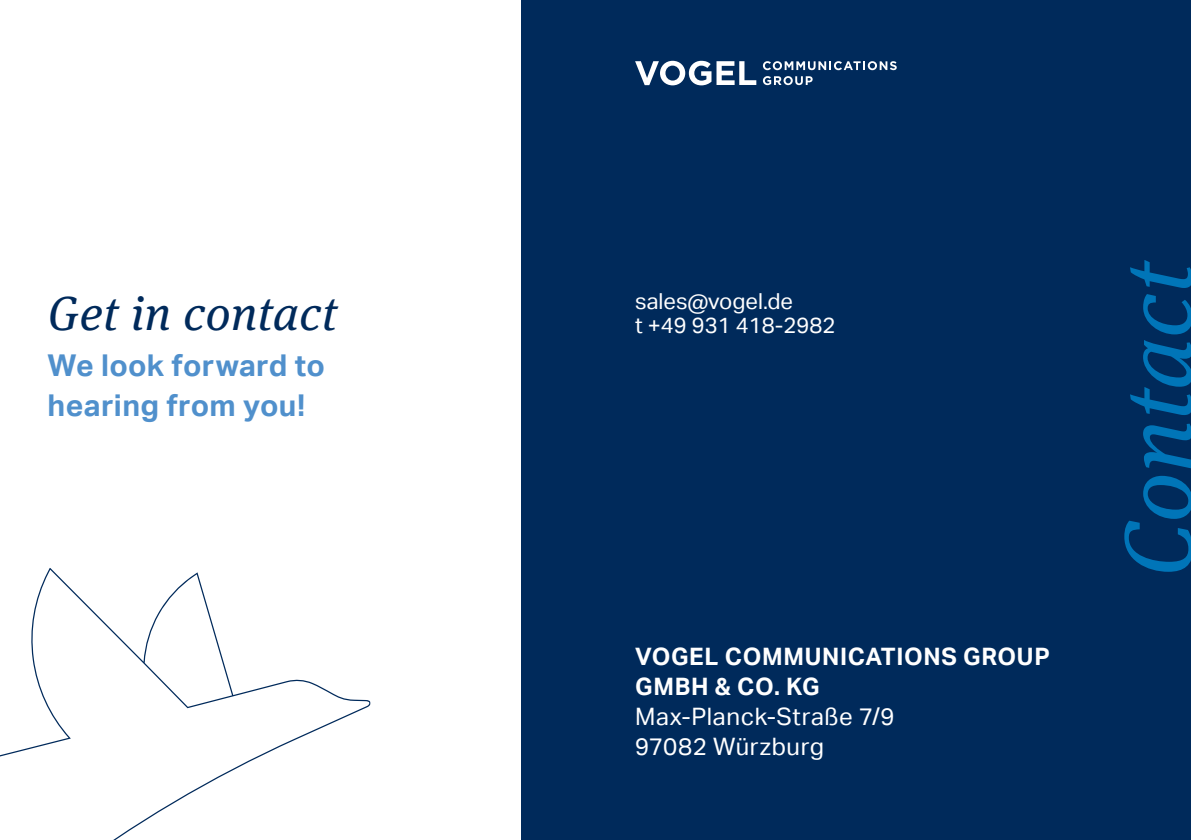
<style>
.page{position:relative;width:1191px;height:840px;background:#fff}
.page>*{position:absolute;margin:0;border:0;box-sizing:border-box;transform-origin:0 0}
.t1{font:italic 48px "Meta Serif OT";letter-spacing:.01em;color:#002a5b}
.t2{font:700 30px/40px "Aktiv Grotesk";letter-spacing:.01em;color:#5090cc}
.t3{font:700 24px/30px "Aktiv Grotesk";letter-spacing:.025em;color:#fff}
.t4{font:24px/30px "Aktiv Grotesk";letter-spacing:.025em;color:#fff}
.t5{font:22px/24.2px "Aktiv Grotesk";color:#fff}
</style>
<div class="page">
<div style="left:522px;top:0;width:669px;height:839px;background:#002a5b"></div>
<svg style="left:0;top:568px;width:370px;height:271px"></svg>
<svg style="left:635px;top:61px;width:121px;height:24px"></svg>
<svg style="left:763px;top:61px;width:133px;height:9px"></svg>
<svg style="left:763px;top:76px;width:49px;height:9px"></svg>
<svg style="left:1124px;top:260px;width:67px;height:311px"></svg>
<h1 class="t1" style="left:48px;top:283px;width:291px">Get in contact</h1>
<p class="t2" style="left:48px;top:345px;width:279px">We look forward to hearing from you!</p>
<p class="t5" style="left:635px;top:289px;width:202px">sales@vogel.de<br>t +49 931 418-2982</p>
<p class="t3" style="left:635px;top:641px;width:416px">VOGEL COMMUNICATIONS GROUP<br>GMBH &amp; CO. KG</p>
<p class="t4" style="left:635px;top:701px;width:261px">Max-Planck-Straße 7/9<br>97082 Würzburg</p>
</div>
